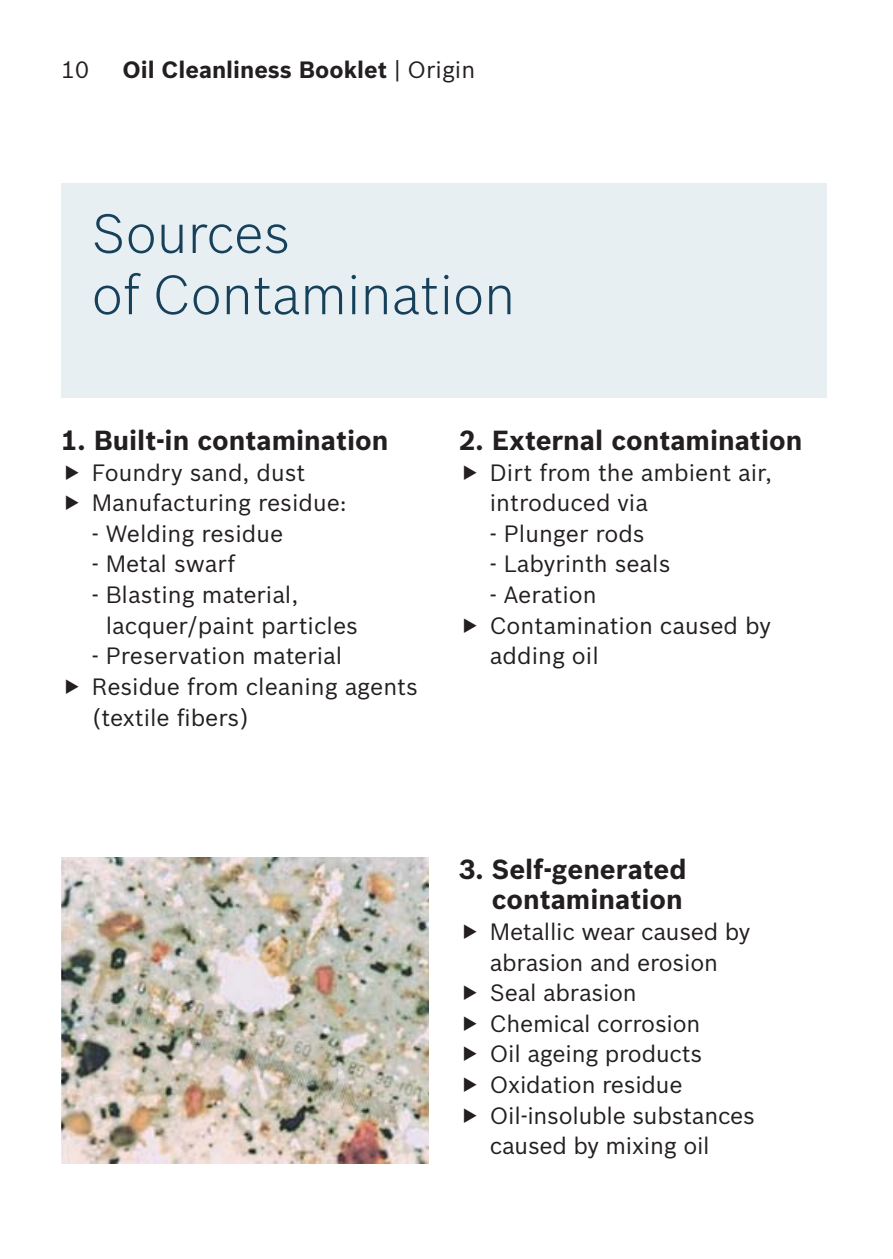
<style>
.page{position:relative;width:893px;height:1259px;background:#fff}
.page>*{position:absolute;margin:0;border:0;box-sizing:border-box;transform-origin:0 0}
.t1{font:300 54px/61.2px "Bosch Sans";color:#17415b}
.t2{font:700 27px/30.6px "Bosch Sans";color:#231f20;text-align:right}
.t3{font:23.1px/30.6px "Bosch Sans";color:#231f20}
.t4{font:700 23.1px "Bosch Sans";color:#231f20}
.s1{font-weight:400}
</style>
<div class="page">
<div style="left:61px;top:184px;width:766px;height:214px;background:#e7eff3"></div>
<img style="left:61px;top:857px;width:368px;height:306px">
<p class="t3" style="left:61px;top:56px;width:29px">10</p>
<p class="t4" style="left:122px;top:60px;width:354px">Oil Cleanliness Booklet <span class="s1">| Origin</span></p>
<h1 class="t1" style="left:92px;top:207px;width:425px">Sources<br>of Contamination</h1>
<p class="t2" style="left:61px;top:427px;width:329px">1. Built-in contamination</p>
<p class="t3" style="left:92px;top:459px;width:257px">Foundry sand, dust<br>Manufacturing residue:</p>
<p class="t3" style="left:92px;top:520px;width:193px">- Welding residue</p>
<p class="t3" style="left:92px;top:551px;width:145px">- Metal swarf</p>
<p class="t3" style="left:106px;top:581px;width:254px;text-indent:-14px">- Blasting material, lacquer/paint particles</p>
<p class="t3" style="left:92px;top:643px;width:328px">- Preservation material<br>Residue from cleaning agents (textile fibers)</p>
<p class="t2" style="left:459px;top:427px;width:345px">2. External contamination</p>
<p class="t3" style="left:490px;top:459px;width:284px">Dirt from the ambient air, introduced via</p>
<p class="t3" style="left:490px;top:520px;width:156px">- Plunger rods</p>
<p class="t3" style="left:490px;top:551px;width:182px">- Labyrinth seals</p>
<p class="t3" style="left:490px;top:581px;width:282px">- Aeration<br>Contamination caused by adding oil</p>
<p class="t2" style="left:459px;top:856px;width:229px">3. Self-generated contamination</p>
<p class="t3" style="left:490px;top:918px;width:267px">Metallic wear caused by abrasion and erosion<br>Seal abrasion<br>Chemical corrosion<br>Oil ageing products<br>Oxidation residue<br>Oil-insoluble substances caused by mixing oil</p>
</div>
